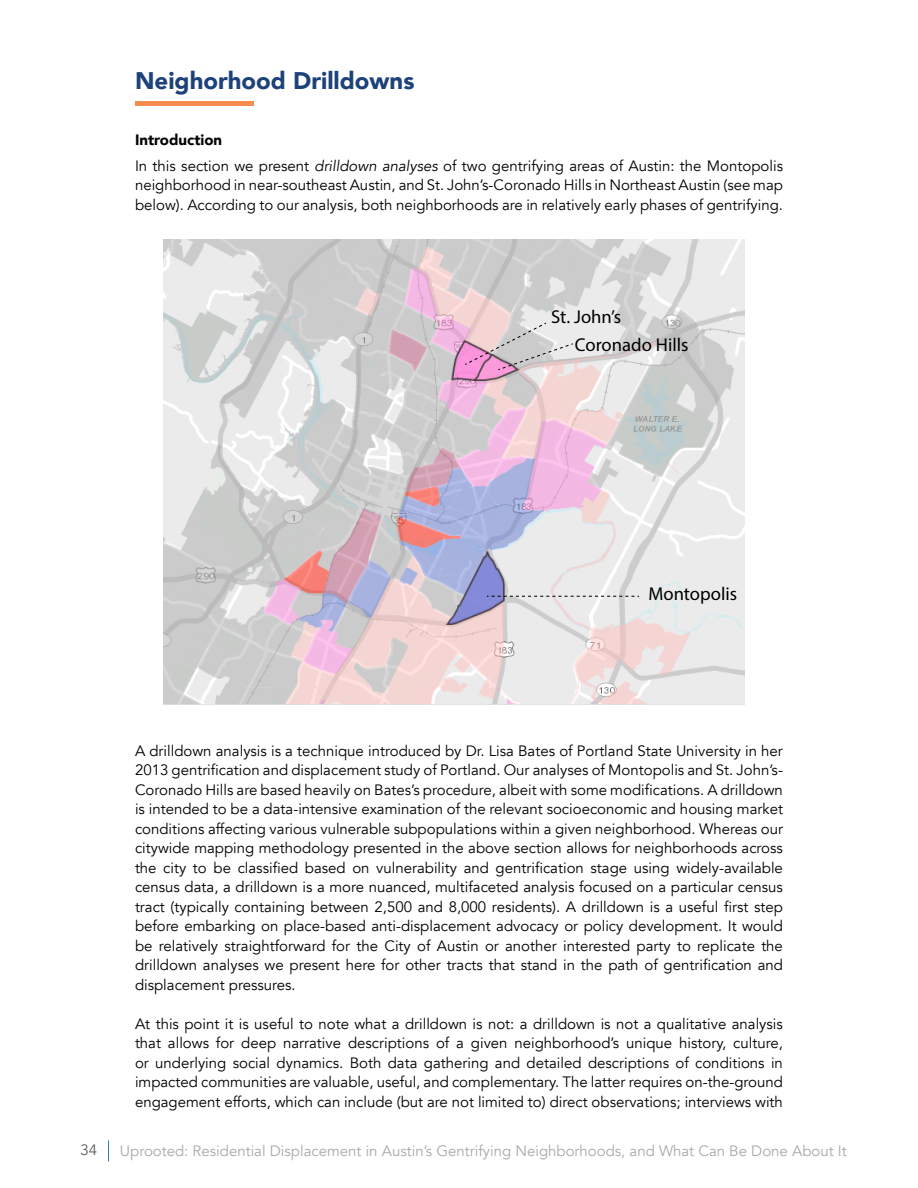
<style>
.page{position:relative;width:918px;height:1188px;background:#fff}
.page>*{position:absolute;margin:0;border:0;box-sizing:border-box;transform-origin:0 0}
.t1{font:900 24px "Avenir";color:#1c4279}
.t2{font:18.6px/27.9px "Myriad Pro";color:#000}
.t3{font:15px/19.5px "Avenir";color:#000}
.t4{font:15px "Avenir";color:#a7a9ac}
.t5{font:15px "Avenir";color:#58595b}
.s1{font-weight:900}
.s2{font-style:italic}
</style>
<div class="page">
<svg style="left:108px;top:1140px;width:1px;height:22px"></svg>
<div style="left:135px;top:101px;width:119px;height:5px;background:#f68c4e"></div>
<img style="left:164px;top:239px;width:580px;height:466px">
<svg style="left:464px;top:322px;width:110px;height:49px;background:#dbc5cf"></svg>
<svg style="left:487px;top:596px;width:152px;height:1px"></svg>
<h1 class="t1" style="left:135px;top:60px;width:281px">Neighorhood Drilldowns</h1>
<p class="t3" style="left:135px;top:127px;width:650px;line-height:26.2px"><span class="s1">Introduction<br></span>In this section we present <span class="s2">drilldown analyses</span> of two gentrifying areas of Austin: the Montopolis</p>
<p class="t3" style="left:135px;top:176px;width:650px">neighborhood in near-southeast Austin, and St. John’s-Coronado Hills in Northeast Austin (see map below). According to our analysis, both neighborhoods are in relatively early phases of gentrifying.</p>
<p class="t2" style="left:575px;top:303px;width:115px;text-indent:-24px">St. John’s<br>Coronado Hills</p>
<p class="t2" style="left:648px;top:580px;width:90px">Montopolis</p>
<p class="t3" style="left:135px;top:741px;width:650px;text-align:justify">A drilldown analysis is a technique introduced by Dr. Lisa Bates of Portland State University in her 2013 gentrification and displacement study of Portland. Our analyses of Montopolis and St. John’s-Coronado Hills are based heavily on Bates’s procedure, albeit with some modifications. A drilldown is intended to be a data-intensive examination of the relevant socioeconomic and housing market conditions affecting various vulnerable subpopulations within a given neighborhood. Whereas our citywide mapping methodology presented in the above section allows for neighborhoods across the city to be classified based on vulnerability and gentrification stage using widely-available census data, a drilldown is a more nuanced, multifaceted analysis focused on a particular census tract (typically containing between 2,500 and 8,000 residents). A drilldown is a useful first step before embarking on place-based anti-displacement advocacy or policy development. It would be relatively straightforward for the City of Austin or another interested party to replicate the drilldown analyses we present here for other tracts that stand in the path of gentrification and displacement pressures.</p>
<p class="t3" style="left:135px;top:1014px;width:650px;text-align:justify">At this point it is useful to note what a drilldown is not: a drilldown is not a qualitative analysis that allows for deep narrative descriptions of a given neighborhood’s unique history, culture, or underlying social dynamics. Both data gathering and detailed descriptions of conditions in impacted communities are valuable, useful, and complementary. The latter requires on-the-ground engagement efforts, which can include (but are not limited to) direct observations; interviews with</p>
<p class="t5" style="left:80px;top:1141px;width:18px">34</p>
<p class="t4" style="left:120px;top:1142px;width:729px">Uprooted: Residential Displacement in Austin’s Gentrifying Neighborhoods, and What Can Be Done About It</p>
</div>
